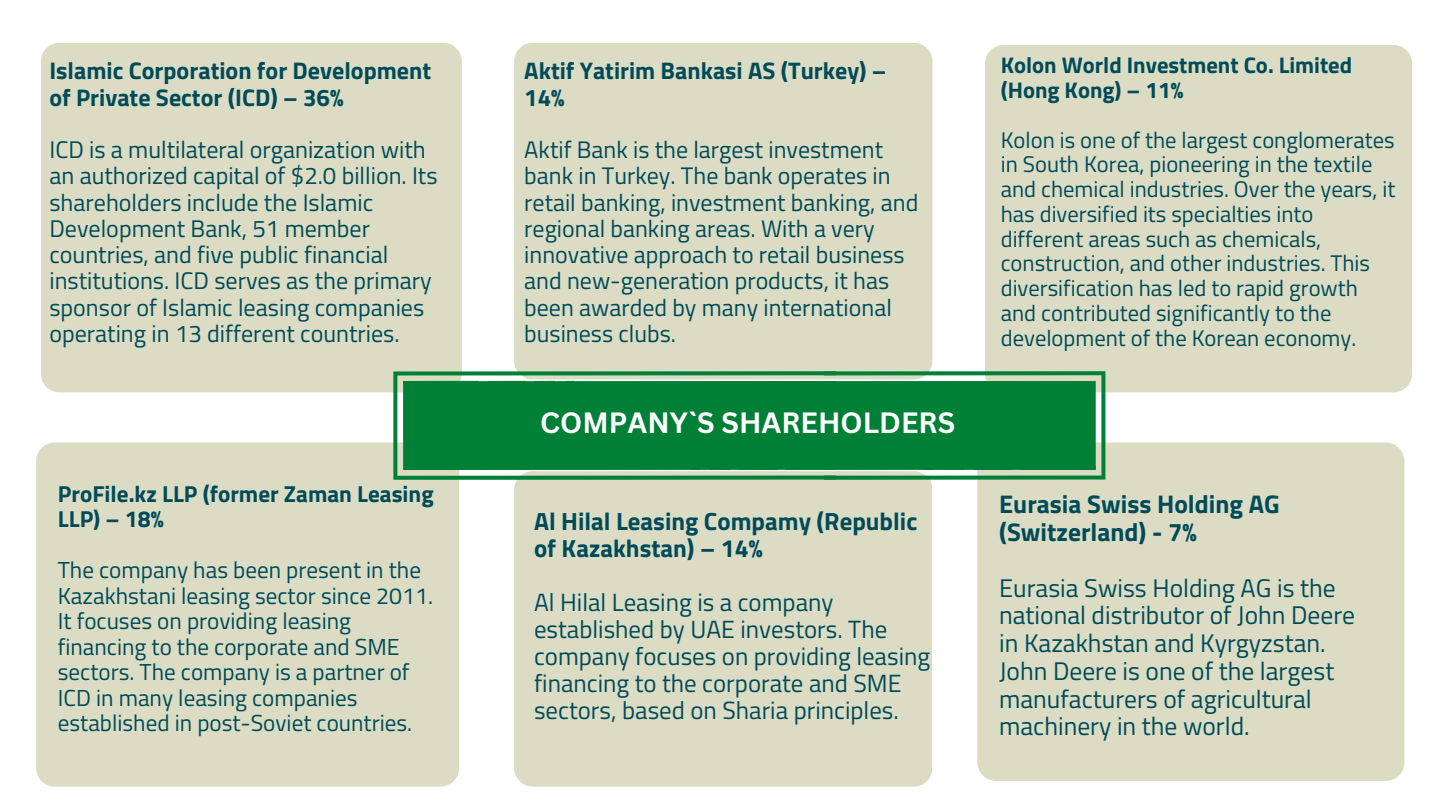
<style>
.page{position:relative;width:1440px;height:810px;background:#fff}
.page>*{position:absolute;margin:0;border:0;box-sizing:border-box;transform-origin:0 0}
.t1{font:700 28.6px "Canva Sans";color:#fff}
.t2{font:25.5px/27.8px "Titillium Web";color:#004b59}
.t3{font:700 25.5px/27.8px "Titillium Web";color:#004b59}
.t4{font:24.9px/27px "Titillium Web";color:#004b59}
.t5{font:700 24.9px/27px "Titillium Web";color:#004b59}
.t6{font:24px/26.2px "Titillium Web";color:#004b59}
.t7{font:700 24px/26.2px "Titillium Web";color:#004b59}
.t8{font:23.9px/26.2px "Titillium Web";color:#004b59}
.t9{font:700 23.9px/26.2px "Titillium Web";color:#004b59}
.t10{font:23.1px/25.5px "Titillium Web";color:#004b59}
.t11{font:700 23.1px/25.5px "Titillium Web";color:#004b59}
.t12{font:22.6px/24.8px "Titillium Web";color:#004b59}
.t13{font:700 22.6px/24.8px "Titillium Web";color:#004b59}
</style>
<div class="page">
<div style="left:41px;top:43px;width:421px;height:349px;background:#dbdcc3;border-radius:19px"></div>
<div style="left:514px;top:43px;width:418px;height:337px;background:#dbdcc3;border-radius:19px"></div>
<div style="left:985px;top:45px;width:427px;height:347px;background:#dbdcc3;border-radius:19px"></div>
<div style="left:36px;top:442px;width:423px;height:345px;background:#dbdcc3;border-radius:19px"></div>
<div style="left:514px;top:471px;width:418px;height:316px;background:#dbdcc3;border-radius:19px"></div>
<svg style="left:393px;top:371px;width:10px;height:109px"></svg>
<div style="left:977px;top:442px;width:427px;height:339px;background:#dbdcc3;border-radius:19px"></div>
<svg style="left:403px;top:371px;width:702px;height:109px;background:#1a8c49"></svg>
<h3 class="t7" style="left:49px;top:57px;width:383px">Islamic Corporation for Development of Private Sector (ICD) – 36%</h3>
<h2 class="t6" style="left:49px;top:136px;width:390px">ICD is a multilateral organization with an authorized capital of $2.0 billion. Its shareholders include the Islamic Development Bank, 51 member countries, and five public financial institutions. ICD serves as the primary sponsor of Islamic leasing companies operating in 13 different countries.</h2>
<p class="t11" style="left:58px;top:481px;width:377px">ProFile.kz LLP (former Zaman Leasing<br>LLP) – 18%</p>
<p class="t10" style="left:58px;top:557px;width:377px">The company has been present in the Kazakhstani leasing sector since 2011.<br>It focuses on providing leasing financing to the corporate and SME sectors. The company is a partner of ICD in many leasing companies established in post-Soviet countries.</p>
<h3 class="t9" style="left:524px;top:57px;width:364px">Aktif Yatirim Bankasi AS (Turkey) –<br>14%</h3>
<h4 class="t8" style="left:524px;top:136px;width:396px">Aktif Bank is the largest investment bank in Turkey. The bank operates in retail banking, investment banking, and regional banking areas. With a very innovative approach to retail business and new-generation products, it has been awarded by many international business clubs.</h4>
<h2 class="t1" style="left:540px;top:402px;width:416px">COMPANY`S SHAREHOLDERS</h2>
<p class="t5" style="left:534px;top:507px;width:385px">Al Hilal Leasing Compamy (Republic of Kazakhstan) – 14%</p>
<h1 class="t4" style="left:534px;top:588px;width:398px">Al Hilal Leasing is a company established by UAE investors. The company focuses on providing leasing financing to the corporate and SME sectors, based on Sharia principles.</h1>
<h2 class="t13" style="left:1001px;top:53px;width:353px">Kolon World Investment Co. Limited (Hong Kong) – 11%</h2>
<h3 class="t12" style="left:1001px;top:127px;width:396px">Kolon is one of the largest conglomerates in South Korea, pioneering in the textile and chemical industries. Over the years, it has diversified its specialties into different areas such as chemicals, construction, and other industries. This diversification has led to rapid growth and contributed significantly to the development of the Korean economy.</h3>
<h2 class="t3" style="left:999px;top:490px;width:282px">Eurasia Swiss Holding AG (Switzerland) - 7%</h2>
<h3 class="t2" style="left:999px;top:573px;width:357px">Eurasia Swiss Holding AG is the national distributor of John Deere in Kazakhstan and Kyrgyzstan.<br>John Deere is one of the largest manufacturers of agricultural machinery in the world.</h3>
</div>
